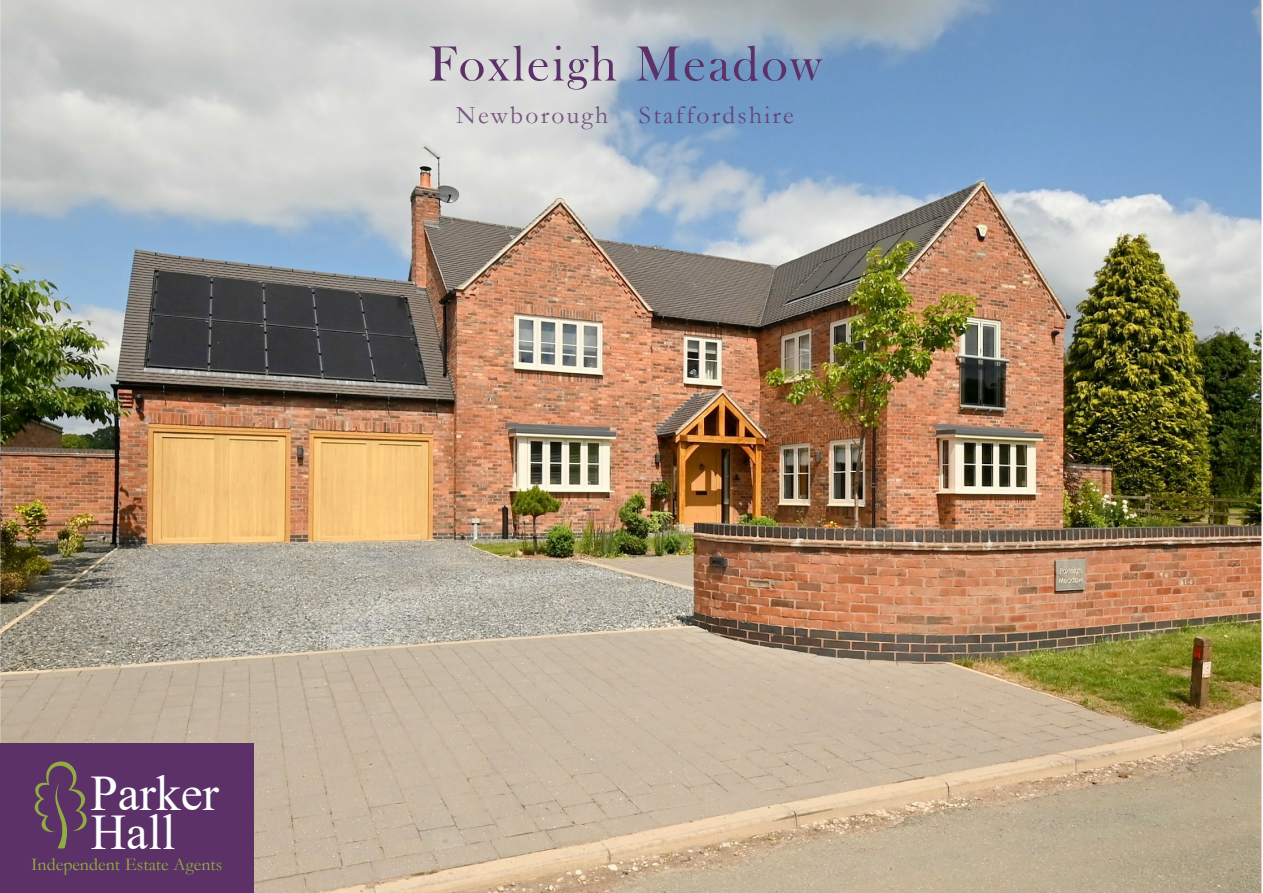
<style>
.page{position:relative;width:1263px;height:893px;background:#fff}
.page>*{position:absolute;margin:0;border:0;box-sizing:border-box;transform-origin:0 0}
.t1{font:51px "Bask Old Face";letter-spacing:.045em;color:#5b3167}
.t2{font:49.8px "Times New Roman";color:#fefefe}
.t3{font:25.5px "Garamond";letter-spacing:.09em;color:rgb(91 49 103/.8)}
.t4{font:18px "Garamond";color:#95b03c}
</style>
<div class="page">
<img style="left:0;top:0;width:1261px;height:893px">
<div style="left:0;top:743px;width:254px;height:150px;background:#5b3167"></div>
<svg style="left:34px;top:761px;width:53px;height:88px"></svg>
<h1 class="t1" style="left:429px;top:45px;width:394px">Foxleigh Meadow</h1>
<p class="t3" style="left:456px;top:106px;width:339px">Newborough Staffordshire</p>
<h2 class="t2" style="left:90px;top:776px;width:130px">Parker</h2>
<h2 class="t2" style="left:91px;top:814px;width:86px">Hall</h2>
<p class="t4" style="left:31px;top:858px;width:193px">Independent Estate Agents</p>
</div>
